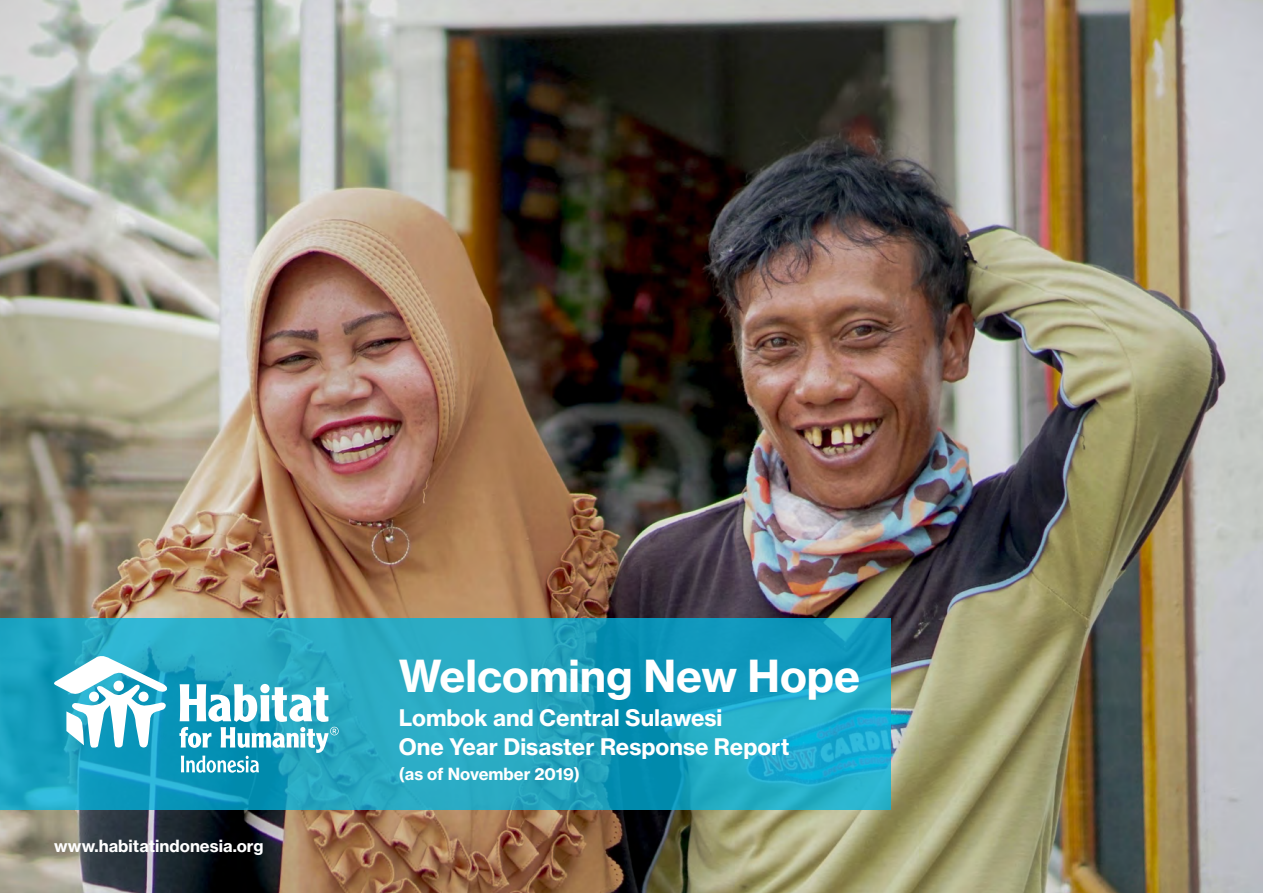
<style>
.page{position:relative;width:1263px;height:893px;background:#fff}
.page>*{position:absolute;margin:0;border:0;box-sizing:border-box;transform-origin:0 0}
.t1{font:43.5px "N Haas Grotesk TX Pro 75 Bd";color:#fff}
.t2{font:22.5px "N Haas Grotesk TX Pro 75 Bd";color:#fff}
.t3{font:16.5px "N Haas Grotesk TX Pro 75 Bd";color:#fff}
</style>
<div class="page">
<img style="left:0;top:0;width:1263px;height:893px">
<svg style="left:0;top:619px;width:891px;height:191px;background:#1da3c1"></svg>
<svg style="left:52px;top:654px;width:117px;height:95px"></svg>
<svg style="left:179px;top:684px;width:160px;height:89px"></svg>
<p class="t3" style="left:54px;top:835px;width:211px">www.habitatindonesia.org</p>
<p class="t1" style="left:399px;top:648px;width:463px">Welcoming New Hope</p>
<p class="t2" style="left:399px;top:704px;width:325px">Lombok and Central Sulawesi</p>
<p class="t2" style="left:399px;top:732px;width:392px">One Year Disaster Response Report</p>
<p class="t3" style="left:399px;top:764px;width:183px">(as of November 2019)</p>
</div>
